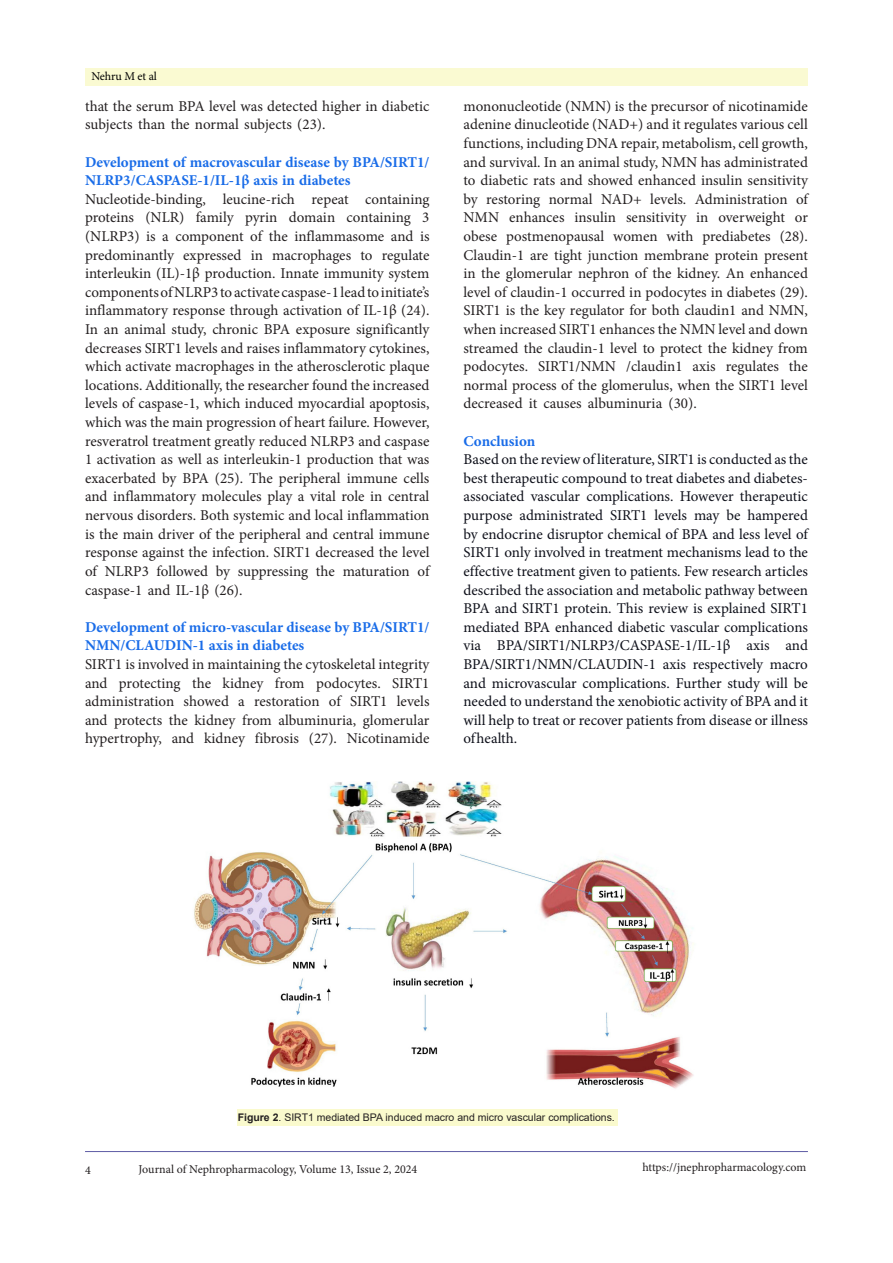
<style>
.page{position:relative;width:893px;height:1263px;background:#fff}
.page>*{position:absolute;margin:0;border:0;box-sizing:border-box;transform-origin:0 0}
.t1{font:15px/18.6px "Minion Pro";color:#231f20;text-align:justify}
.Normal__Web{font:15px/18.6px "Minion Pro";color:#0e101a;text-align:justify}
.t2{font:700 15px/18.6px "Minion Pro";color:#196ce8}
.t3{font:12px "Minion Pro";letter-spacing:-.005em;color:#231f20}
.t4{font:12px "Minion Pro";letter-spacing:-.01em;color:#000001}
.t5{font:10.5px "Arial";color:#231f20}
.s1{font-weight:700}
</style>
<div class="page">
<hr style="left:85px;top:1151px;width:723px;height:1px;background:#5e5ca5">
<div style="left:85px;top:68px;width:723px;height:17px;background:#fafad2"></div>
<img style="left:194px;top:781px;width:500px;height:308px">
<div style="left:238px;top:1109px;width:380px;height:17px;background:#fafacd"></div>
<p class="t4" style="left:91px;top:68px;width:67px">Nehru M et al</p>
<p class="t1" style="left:85px;top:97px;width:346px">that the serum BPA level was detected higher in diabetic subjects than the normal subjects (23).</p>
<p class="t2" style="left:85px;top:152px;width:346px">Development of macrovascular disease by BPA/SIRT1/<br>NLRP3/CASPASE-1/IL-1β axis in diabetes</p>
<p class="t1" style="left:85px;top:190px;width:346px">Nucleotide-binding, leucine-rich repeat containing proteins (NLR) family pyrin domain containing 3 (NLRP3) is a component of the inflammasome and is predominantly expressed in macrophages to regulate interleukin (IL)-1β production. Innate immunity system components of NLRP3 to activate caspase-1 lead to initiate’s inflammatory response through activation of IL-1β (24).<br>In an animal study, chronic BPA exposure significantly decreases SIRT1 levels and raises inflammatory cytokines, which activate macrophages in the atherosclerotic plaque locations. Additionally, the researcher found the increased levels of caspase-1, which induced myocardial apoptosis, which was the main progression of heart failure. However, resveratrol treatment greatly reduced NLRP3 and caspase 1 activation as well as interleukin-1 production that was exacerbated by BPA (25). The peripheral immune cells and inflammatory molecules play a vital role in central nervous disorders. Both systemic and local inflammation is the main driver of the peripheral and central immune response against the infection. SIRT1 decreased the level of NLRP3 followed by suppressing the maturation of caspase-1 and IL-1β (26).</p>
<p class="t2" style="left:85px;top:617px;width:346px">Development of micro-vascular disease by BPA/SIRT1/<br>NMN/CLAUDIN-1 axis in diabetes</p>
<p class="t1" style="left:85px;top:655px;width:346px">SIRT1 is involved in maintaining the cytoskeletal integrity and protecting the kidney from podocytes. SIRT1 administration showed a restoration of SIRT1 levels and protects the kidney from albuminuria, glomerular hypertrophy, and kidney fibrosis (27). Nicotinamide</p>
<p class="t1" style="left:463px;top:97px;width:346px">mononucleotide (NMN) is the precursor of nicotinamide adenine dinucleotide (NAD+) and it regulates various cell functions, including DNA repair, metabolism, cell growth, and survival. In an animal study, NMN has administrated to diabetic rats and showed enhanced insulin sensitivity by restoring normal NAD+ levels. Administration of NMN enhances insulin sensitivity in overweight or obese postmenopausal women with prediabetes (28).<br>Claudin-1 are tight junction membrane protein present in the glomerular nephron of the kidney. An enhanced level of claudin-1 occurred in podocytes in diabetes (29).<br>SIRT1 is the key regulator for both claudin1 and NMN, when increased SIRT1 enhances the NMN level and down streamed the claudin-1 level to protect the kidney from podocytes. SIRT1/NMN /claudin1 axis regulates the normal process of the glomerulus, when the SIRT1 level decreased it causes albuminuria (30).</p>
<p class="t2" style="left:463px;top:431px;width:73px">Conclusion</p>
<p class="Normal__Web" style="left:463px;top:450px;width:346px">Based on the review of literature, SIRT1 is conducted as the best therapeutic compound to treat diabetes and diabetes&shy;associated vascular complications. However therapeutic purpose administrated SIRT1 levels may be hampered by endocrine disruptor chemical of BPA and less level of SIRT1 only involved in treatment mechanisms lead to the effective treatment given to patients. Few research articles described the association and metabolic pathway between BPA and SIRT1 protein. This review is explained SIRT1 mediated BPA enhanced diabetic vascular complications via BPA/SIRT1/NLRP3/CASPASE-1/IL-1β axis and BPA/SIRT1/NMN/CLAUDIN-1 axis respectively macro and microvascular complications. Further study will be needed to understand the xenobiotic activity of BPA and it will help to treat or recover patients from disease or illness of health.</p>
<p class="t5" style="left:238px;top:1110px;width:379px"><span class="s1">Figure 2</span>. SIRT1 mediated BPA induced macro and micro vascular complications.</p>
<p class="t3" style="left:85px;top:1162px;width:7px">4</p>
<p class="t3" style="left:139px;top:1161px;width:280px">Journal of Nephropharmacology, Volume 13, Issue 2, 2024</p>
<p class="t3" style="left:642px;top:1159px;width:165px">https://jnephropharmacology.com</p>
</div>
